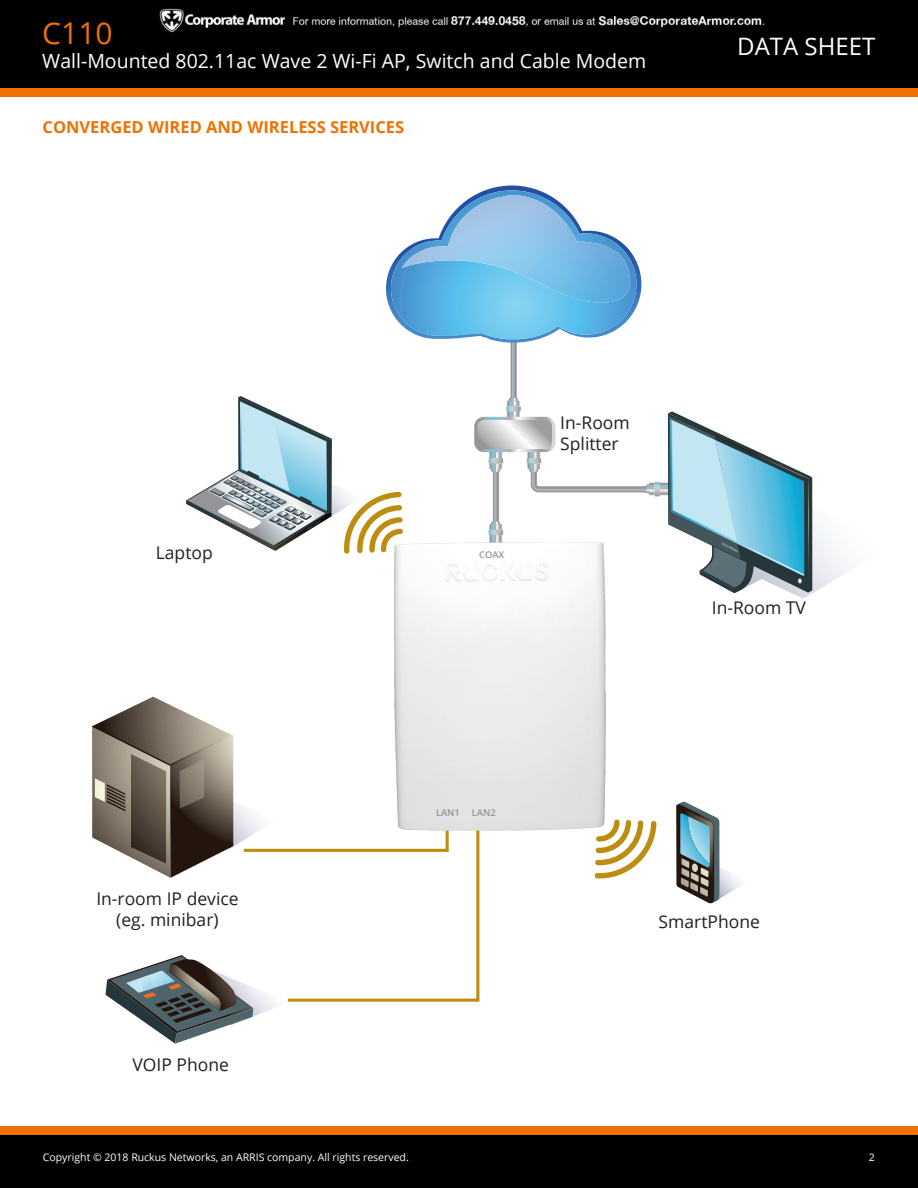
<style>
.page{position:relative;width:918px;height:1188px;background:#fff}
.page>*{position:absolute;margin:0;border:0;box-sizing:border-box;transform-origin:0 0}
.Document_Title__head{font:30px "Open Sans";color:#ef7100}
.t1{font:24px "Open Sans";color:#fff}
.Document_Subtitle__h{font:19.5px "Open Sans";color:#fff}
.t2{font:17.55px/21px "Open Sans";color:#231f20;text-align:center}
.Body_Header_Level_1{font:700 16.5px "Open Sans";color:#ef7100}
.Document_Copyright_F{font:10.5px "Open Sans";color:#fff}
.t3{font:600 9.3px "Open Sans";color:#939598}
</style>
<div class="page">
<div style="left:0;top:1134px;width:918px;height:54px;background:#010000"></div>
<div style="left:0;top:1126px;width:918px;height:9px;background:#ef7100"></div>
<div style="left:0;top:0;width:918px;height:88px;background:#010000"></div>
<div style="left:0;top:88px;width:918px;height:8px;background:#ef7100"></div>
<svg style="left:511px;top:343px;width:6px;height:55px"></svg>
<svg style="left:677px;top:886px;width:62px;height:18px"></svg>
<svg style="left:92px;top:697px;width:388px;height:347px"></svg>
<svg style="left:186px;top:396px;width:146px;height:129px"></svg>
<img style="left:226px;top:482px;width:515px;height:404px">
<svg style="left:476px;top:398px;width:372px;height:201px"></svg>
<svg style="left:386px;top:186px;width:255px;height:157px"></svg>
<img style="left:402px;top:195px;width:234px;height:108px">
<img style="left:160px;top:8px;width:605px;height:25px">
<p class="Document_Title__head" style="left:42px;top:12px;width:72px">C110</p>
<p class="Document_Subtitle__h" style="left:42px;top:47px;width:605px">Wall-Mounted 802.11ac Wave 2 Wi-Fi AP, Switch and Cable Modem</p>
<p class="Body_Header_Level_1" style="left:43px;top:115px;width:363px">CONVERGED WIRED AND WIRELESS SERVICES</p>
<p class="t1" style="left:737px;top:30px;width:140px">DATA SHEET</p>
<p class="t2" style="left:156px;top:542px;width:59px">Laptop</p>
<p class="t2" style="left:96px;top:888px;width:144px">In-room IP device (eg. minibar)</p>
<p class="t2" style="left:133px;top:1054px;width:98px">VOIP Phone</p>
<p class="t3" style="left:479px;top:548px;width:27px">COAX</p>
<p class="t2" style="left:560px;top:412px;width:71px;text-align:left">In-Room<br>Splitter</p>
<p class="t2" style="left:712px;top:597px;width:96px">In-Room TV</p>
<p class="t3" style="left:436px;top:806px;width:25px">LAN1</p>
<p class="t3" style="left:472px;top:806px;width:25px">LAN2</p>
<p class="t2" style="left:659px;top:911px;width:103px">SmartPhone</p>
<p class="Document_Copyright_F" style="left:43px;top:1150px;width:367px">Copyright © 2018 Ruckus Networks, an ARRIS company. All rights reserved.</p>
<p class="Document_Copyright_F" style="left:869px;top:1150px;width:8px">2</p>
</div>
